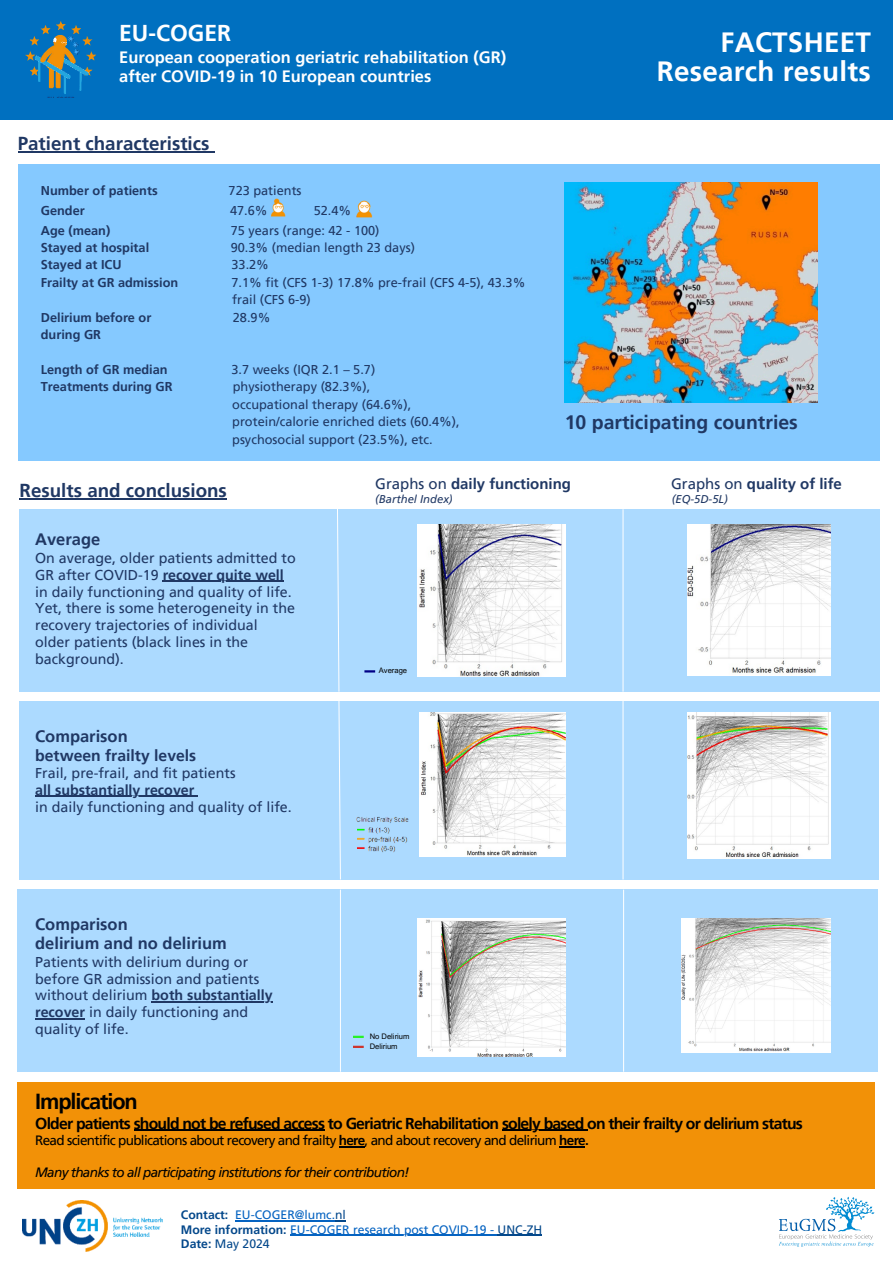
<style>
.page{position:relative;width:893px;height:1263px;background:#fff}
.page>*{position:absolute;margin:0;border:0;box-sizing:border-box;transform-origin:0 0}
.t1{font:700 27.83px/29.2px "Frutiger LT Pro";letter-spacing:.01em;color:#fff;text-align:right}
.t2{font:700 22.88px "Frutiger LT Pro";color:#fff}
.t3{font:700 21.75px "Frutiger LT Pro";letter-spacing:-.05em;color:#000}
.t4{font:700 19.42px "Frutiger LT Pro";color:#203864}
.t5{font:700 18.75px "Frutiger LT Pro";color:#203864}
.t6{font:700 16.5px/19.6px "Frutiger LT Pro";color:#203864}
.t7{font:700 16.42px/19.6px "Frutiger LT Pro";color:#fff}
.t8{font:700 15.75px "Frutiger LT Pro";letter-spacing:-.05em;color:#000}
.t9{font:700 15.75px "Frutiger LT Pro";color:#203864}
.t10{font:700 15px "Frutiger LT Pro";color:#203864}
.t11{font:14.25px/16.9px "Frutiger LT Pro";color:#203864}
.t12{font:13.5px "Frutiger LT Pro";letter-spacing:-.05em;color:#000}
.t13{font:italic 13.5px "Frutiger LT Pro";letter-spacing:-.05em;color:#000}
.t14{font:12.75px/17.4px "Frutiger LT Pro";color:#203864}
.t15{font:700 12.75px "Frutiger LT Pro";color:#203864}
.t16{font:12.23px/14.6px "Frutiger LT Pro";color:#0563c1}
.t17{font:12.23px "Frutiger LT Pro";color:#04488b}
.t18{font:italic 11.25px "Frutiger LT Pro";color:#203864}
.t19{font:7.57px "Arial MT Pro";color:#000}
.s1{font-weight:700}
.s2{font-weight:400}
.s3{font-weight:700;color:#04488b}
.s4{color:#04488b}
</style>
<div class="page">
<div style="left:0;top:0;width:893px;height:119px;background:#0070c0"></div>
<hr style="left:235px;top:1220px;width:100px;height:1px;background:#0563c1">
<hr style="left:290px;top:1235px;width:207px;height:1px;background:#0563c1">
<hr style="left:497px;top:1235px;width:45px;height:1px;background:#04488b">
<svg style="left:779px;top:1197px;width:95px;height:50px"></svg>
<img style="left:23px;top:1200px;width:139px;height:51px">
<img style="left:25px;top:21px;width:71px;height:76px">
<div style="left:18px;top:165px;width:862px;height:296px;background:#85c9ff"></div>
<img style="left:565px;top:183px;width:252px;height:220px">
<div style="left:19px;top:509px;width:860px;height:183px;background:#acdaff"></div>
<div style="left:19px;top:701px;width:860px;height:178px;background:#acdaff"></div>
<div style="left:17px;top:890px;width:860px;height:182px;background:#acdaff"></div>
<img style="left:417px;top:524px;width:149px;height:152px">
<img style="left:687px;top:524px;width:144px;height:152px">
<img style="left:419px;top:713px;width:147px;height:144px">
<img style="left:687px;top:713px;width:144px;height:145px">
<img style="left:356px;top:817px;width:53px;height:36px">
<hr style="left:623px;top:509px;width:1px;height:183px;background:#fff">
<hr style="left:623px;top:701px;width:1px;height:178px;background:#fff">
<hr style="left:623px;top:890px;width:1px;height:182px;background:#fff">
<div style="left:17px;top:1082px;width:857px;height:106px;background:#f29107"></div>
<svg style="left:353px;top:1036px;width:11px;height:2px"></svg>
<svg style="left:353px;top:1046px;width:11px;height:2px"></svg>
<img style="left:681px;top:919px;width:149px;height:134px">
<svg style="left:337px;top:509px;width:2px;height:183px"></svg>
<svg style="left:338px;top:701px;width:3px;height:179px"></svg>
<hr style="left:340px;top:890px;width:1px;height:182px;background:#fff">
<img style="left:271px;top:198px;width:14px;height:19px">
<img style="left:356px;top:200px;width:16px;height:17px">
<svg style="left:364px;top:670px;width:11px;height:2px"></svg>
<img style="left:417px;top:919px;width:149px;height:138px">
<hr style="left:18px;top:151px;width:191px;height:1px;background:#203864">
<hr style="left:20px;top:498px;width:207px;height:1px;background:#203864">
<hr style="left:163px;top:581px;width:121px;height:1px;background:#203864">
<hr style="left:35px;top:796px;width:159px;height:1px;background:#203864">
<hr style="left:152px;top:1001px;width:121px;height:2px;background:#203864">
<hr style="left:35px;top:1018px;width:50px;height:1px;background:#203864">
<hr style="left:134px;top:1130px;width:190px;height:1px;background:#000">
<hr style="left:502px;top:1130px;width:85px;height:1px;background:#000">
<svg style="left:339px;top:1146px;width:26px;height:1px"></svg>
<svg style="left:559px;top:1146px;width:26px;height:1px"></svg>
<p class="t2" style="left:119px;top:19px;width:113px">EU-COGER</p>
<p class="t7" style="left:119px;top:47px;width:388px">European cooperation geriatric rehabilitation (GR) after COVID-19 in 10 European countries</p>
<p class="t5" style="left:18px;top:132px;width:193px">Patient characteristics</p>
<h2 class="t15" style="left:41px;top:182px;width:118px">Number of patients</h2>
<h2 class="t14" style="left:229px;top:181px;width:74px">723 patients</h2>
<h2 class="t15" style="left:41px;top:203px;width:45px">Gender</h2>
<h2 class="t14" style="left:230px;top:202px;width:39px">47.6%</h2>
<h2 class="t14" style="left:314px;top:202px;width:39px">52.4%</h2>
<h2 class="t15" style="left:41px;top:222px;width:71px">Age (mean)</h2>
<h2 class="t14" style="left:231px;top:221px;width:150px">75 years (range: 42 - 100)</h2>
<h2 class="t15" style="left:41px;top:240px;width:110px">Stayed at hospital</h2>
<h2 class="t14" style="left:231px;top:239px;width:186px">90.3% (median length 23 days)</h2>
<h2 class="t15" style="left:41px;top:257px;width:82px">Stayed at ICU</h2>
<h2 class="t14" style="left:231px;top:256px;width:39px">33.2%</h2>
<h2 class="t15" style="left:41px;top:275px;width:139px">Frailty at GR admission</h2>
<h2 class="t14" style="left:231px;top:274px;width:295px">7.1% fit (CFS 1-3) 17.8% pre-frail (CFS 4-5), 43.3% frail (CFS 6-9)</h2>
<h2 class="t15" style="left:41px;top:309px;width:112px">Delirium before or</h2>
<h2 class="t14" style="left:233px;top:308px;width:39px">28.9%</h2>
<h2 class="t15" style="left:41px;top:327px;width:62px">during GR</h2>
<h6 class="t15" style="left:41px;top:362px;width:128px">Length of GR median</h6>
<h6 class="t14" style="left:231px;top:361px;width:145px">3.7 weeks (IQR 2.1 – 5.7)</h6>
<h6 class="t15" style="left:41px;top:379px;width:133px">Treatments during GR</h6>
<h6 class="t14" style="left:232px;top:378px;width:229px">physiotherapy (82.3%),<br>occupational therapy (64.6%), protein/calorie enriched diets (60.4%), psychosocial support (23.5%), etc.</h6>
<h6 class="t1" style="left:657px;top:27px;width:215px">FACTSHEET<br>Research results</h6>
<p class="t4" style="left:565px;top:410px;width:235px">10 participating countries</p>
<h5 class="t5" style="left:20px;top:478px;width:209px">Results and conclusions</h5>
<p class="t6" style="left:35px;top:530px;width:67px">Average</p>
<p class="t11" style="left:35px;top:549px;width:262px">On average, older patients admitted to<br>GR after COVID-19 <span class="s1">recover quite well</span></p>
<p class="t11" style="left:35px;top:583px;width:261px">in daily functioning and quality of life.<br>Yet, there is some heterogeneity in the recovery trajectories of individual older patients (black lines in the background).</p>
<p class="t6" style="left:35px;top:726px;width:94px">Comparison</p>
<p class="t9" style="left:35px;top:746px;width:162px">between frailty levels</p>
<p class="t11" style="left:35px;top:764px;width:202px">Frail, pre-frail, and fit patients</p>
<p class="t11" style="left:35px;top:781px;width:258px"><span class="s1">all substantially recover<br></span>in daily functioning and quality of life.</p>
<h5 class="t6" style="left:35px;top:914px;width:193px">Comparison<br>delirium and no delirium</h5>
<h5 class="t11" style="left:35px;top:953px;width:239px">Patients with delirium during or before GR admission and patients without delirium <span class="s1">both substantially</span></h5>
<h5 class="t11" style="left:35px;top:1004px;width:214px"><span class="s1">recover</span> in daily functioning and quality of life.</h5>
<p class="t10" style="left:375px;top:475px;width:197px"><span class="s2">Graphs on</span> daily functioning</p>
<p class="t10" style="left:671px;top:475px;width:172px"><span class="s2">Graphs on</span> quality of life</p>
<p class="t18" style="left:375px;top:492px;width:79px">(Barthel Index)</p>
<p class="t18" style="left:672px;top:492px;width:58px">(EQ-5D-5L)</p>
<p class="t19" style="left:379px;top:667px;width:30px">Average</p>
<h5 class="t19" style="left:370px;top:1033px;width:41px">No Delirium</h5>
<p class="t19" style="left:370px;top:1044px;width:29px">Delirium</p>
<h3 class="t3" style="left:35px;top:1088px;width:104px">Implication</h3>
<p class="t8" style="left:35px;top:1113px;width:769px">Older patients should not be refused access to Geriatric Rehabilitation solely based on their frailty or delirium status</p>
<p class="t12" style="left:35px;top:1132px;width:555px">Read scientific publications about recovery and frailty <span class="s1">here</span>, and about recovery and delirium <span class="s1">here.</span></p>
<p class="t13" style="left:35px;top:1163px;width:376px">Many thanks to all participating institutions for their contribution!</p>
<p class="t16" style="left:181px;top:1207px;width:363px"><span class="s3">Contact:</span> EU-COGER@lumc.<span class="s4">nl<br></span><span class="s3">More information:</span> EU-COGER research post COVID-19 - <span class="s4">UNC-ZH</span></p>
<h3 class="t17" style="left:181px;top:1236px;width:90px"><span class="s1">Date:</span> May 2024</h3>
</div>
